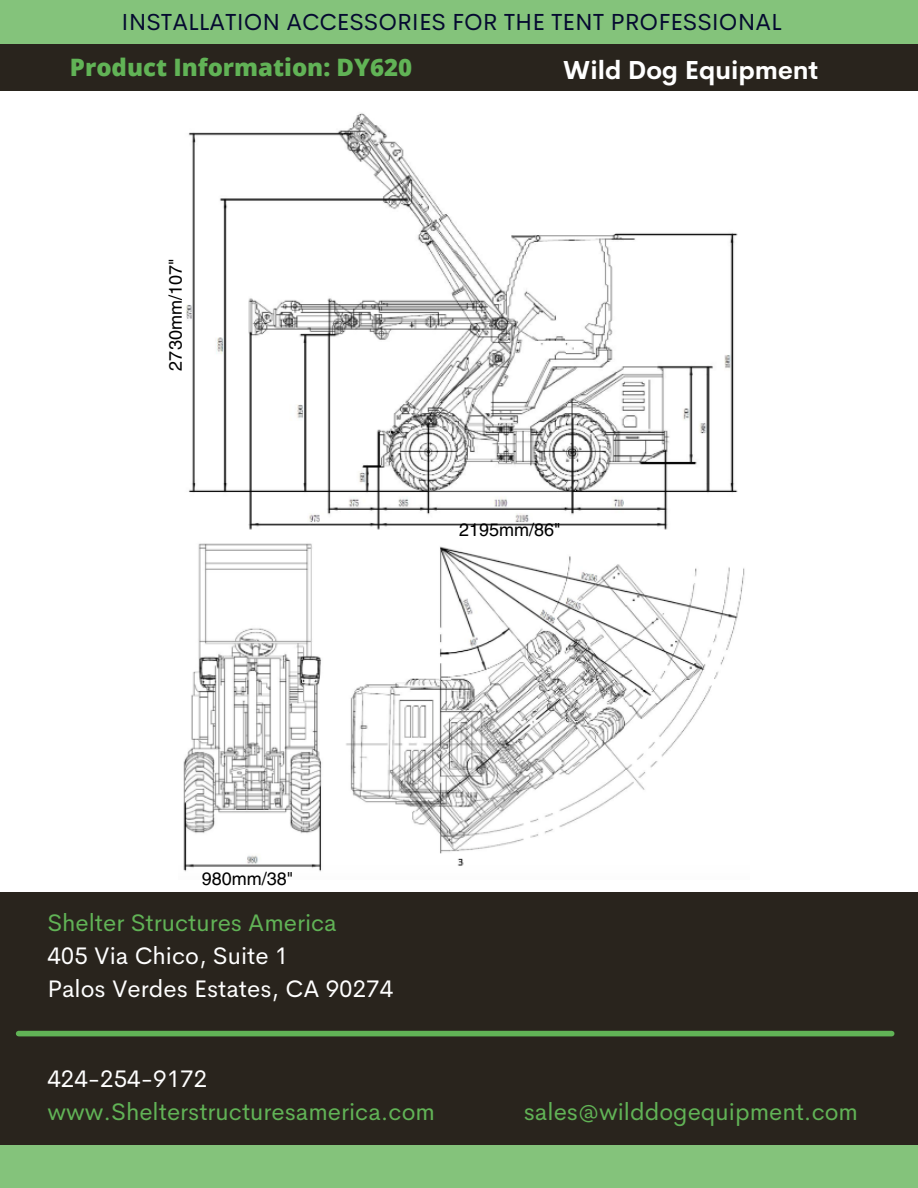
<style>
.page{position:relative;width:918px;height:1188px;background:#fff}
.page>*{position:absolute;margin:0;border:0;box-sizing:border-box;transform-origin:0 0}
.t1{font:700 25.5px "Cerebri Sans";color:#fff}
.t2{font:24px "Cerebri Sans";color:#61b356}
.t3{font:24px "Cerebri Sans";color:#fff}
.t4{font:800 24px "Open Sans";color:#61b356}
.t5{font:23.25px "Cerebri Sans";color:#050a30}
.t6{font:18px "Helvetica LT Pro";color:#000}
</style>
<div class="page">
<div style="left:0;top:1145px;width:918px;height:43px;background:#84c37b"></div>
<div style="left:0;top:893px;width:918px;height:252px;background:#29241d"></div>
<div style="left:0;top:0;width:918px;height:47px;background:#84c37b"></div>
<div style="left:0;top:45px;width:918px;height:46px;background:#29241d"></div>
<div style="left:19px;top:1031px;width:873px;height:5px;background:#61b356"></div>
<img style="left:183px;top:113px;width:562px;height:759px">
<p class="t5" style="left:122px;top:7px;width:662px">INSTALLATION ACCESSORIES FOR THE TENT PROFESSIONAL</p>
<p class="t4" style="left:70px;top:51px;width:344px">Product Information: DY620</p>
<p class="t1" style="left:563px;top:54px;width:257px">Wild Dog Equipment</p>
<p class="t6" style="left:169px;top:371px;width:113px;rotate:-90deg">2730mm/107"</p>
<p class="t6" style="left:459px;top:524px;width:103px">2195mm/86"</p>
<p class="t6" style="left:202px;top:872px;width:93px">980mm/38"</p>
<p class="t2" style="left:47px;top:907px;width:291px">Shelter Structures America</p>
<p class="t3" style="left:47px;top:940px;width:243px">405 Via Chico, Suite 1</p>
<p class="t3" style="left:47px;top:973px;width:347px">Palos Verdes Estates, CA 90274</p>
<p class="t3" style="left:47px;top:1063px;width:161px">424-254-9172</p>
<p class="t2" style="left:47px;top:1096px;width:389px">www.Shelterstructuresamerica.com</p>
<p class="t2" style="left:524px;top:1096px;width:336px">sales@wilddogequipment.com</p>
</div>
